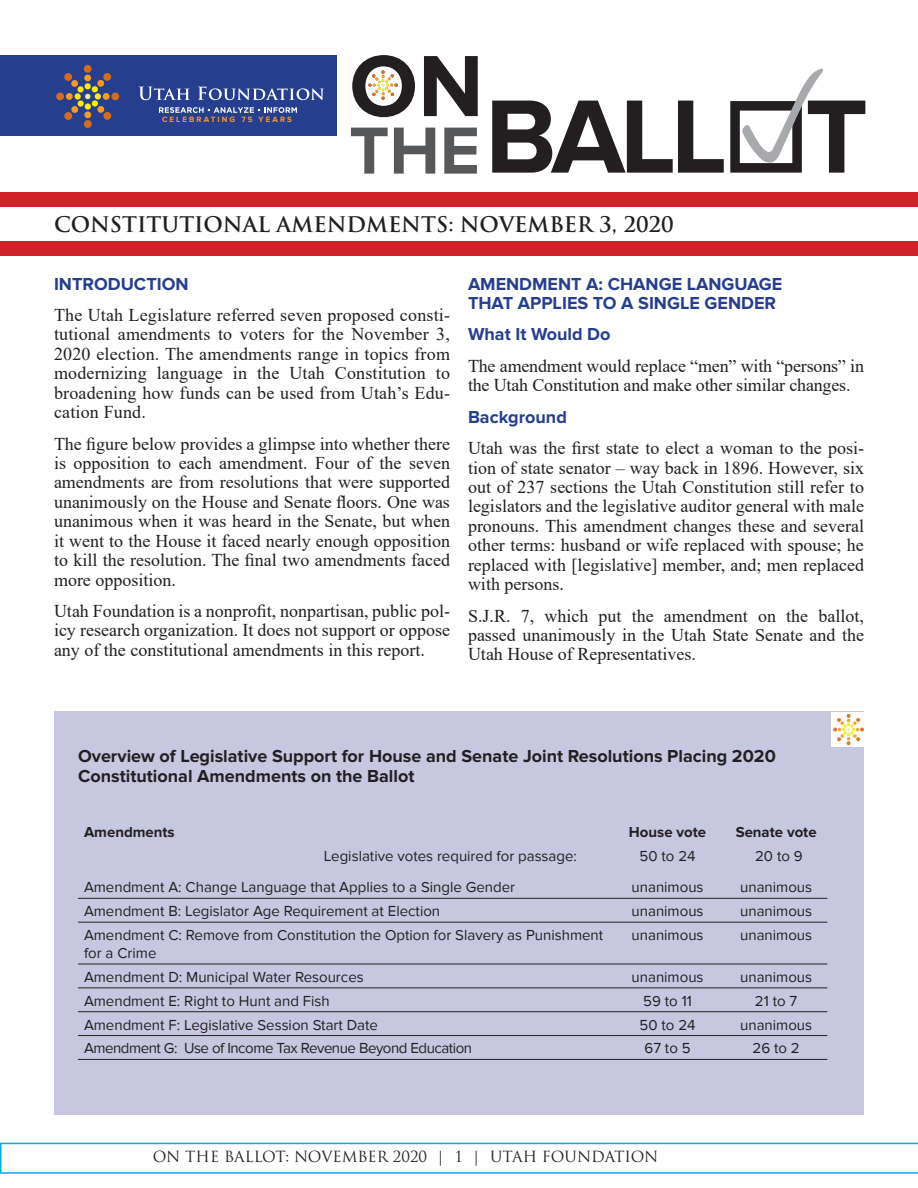
<style>
.page{position:relative;width:918px;height:1188px;background:#fff}
.page>*{position:absolute;margin:0;border:0;box-sizing:border-box;transform-origin:0 0}
.t1{font:700 108px "Proxima Nova";color:#231f20}
.t2{font:700 90px "Proxima Nova";color:#231f20}
.t3{font:700 21px "Trajan Pro";color:#231f20}
.t4{font:18px/19.4px "Times New Roman";color:#231f20;text-align:justify}
.t5{font:700 18px/19.4px "Proxima Nova";color:#231f20}
.t6{font:700 18px/19.4px "Proxima Nova";color:#253f8e}
.t7{font:15px/18px "Proxima Nova";color:#231f20}
.t8{font:15px "Proxima Nova";letter-spacing:-.03em;color:#231f20}
.t9{font:15px "Trajan Pro";color:#231f20}
.t10{font:700 15px "Proxima Nova";color:#231f20}
.t11{font:700 7.95px "Proxima Nova";letter-spacing:.26em;color:#f89b21}
.s1{font-size:69px;color:#57585a}
</style>
<div class="page">
<div style="left:0;top:56px;width:337px;height:80px;background:#253f8e"></div>
<svg style="left:140px;top:87px;width:50px;height:13px"></svg>
<svg style="left:198px;top:86px;width:126px;height:14px"></svg>
<svg style="left:159px;top:107px;width:138px;height:6px"></svg>
<div style="left:84px;top:120px;width:8px;height:8px;background:#d56c1a;border-radius:50%"></div>
<div style="left:56px;top:93px;width:8px;height:7px;background:#d56c1a;border-radius:50%"></div>
<div style="left:84px;top:65px;width:8px;height:8px;background:#d56c1a;border-radius:50%"></div>
<div style="left:111px;top:93px;width:8px;height:7px;background:#d56c1a;border-radius:50%"></div>
<svg style="left:64px;top:73px;width:48px;height:47px"></svg>
<img style="left:369px;top:71px;width:29px;height:29px">
<div style="left:0;top:193px;width:918px;height:14px;background:#d1232a"></div>
<div style="left:0;top:241px;width:918px;height:15px;background:#d1232a"></div>
<svg style="left:0;top:1143px;width:918px;height:31px"></svg>
<div style="left:54px;top:711px;width:810px;height:403px;background:#c7c7e0"></div>
<hr style="left:78px;top:898px;width:532px;height:1px;background:#231f20">
<hr style="left:610px;top:898px;width:115px;height:1px;background:#231f20">
<hr style="left:725px;top:898px;width:102px;height:1px;background:#231f20">
<hr style="left:78px;top:922px;width:532px;height:1px;background:#231f20">
<hr style="left:610px;top:922px;width:115px;height:1px;background:#231f20">
<hr style="left:725px;top:922px;width:102px;height:1px;background:#231f20">
<hr style="left:78px;top:964px;width:532px;height:1px;background:#231f20">
<hr style="left:610px;top:964px;width:115px;height:1px;background:#231f20">
<hr style="left:725px;top:964px;width:102px;height:1px;background:#231f20">
<hr style="left:78px;top:988px;width:532px;height:1px;background:#231f20">
<hr style="left:610px;top:988px;width:115px;height:1px;background:#231f20">
<hr style="left:725px;top:988px;width:102px;height:1px;background:#231f20">
<hr style="left:78px;top:1011px;width:532px;height:1px;background:#231f20">
<hr style="left:610px;top:1011px;width:115px;height:1px;background:#231f20">
<hr style="left:725px;top:1011px;width:102px;height:1px;background:#231f20">
<hr style="left:78px;top:1035px;width:532px;height:1px;background:#231f20">
<hr style="left:610px;top:1035px;width:115px;height:1px;background:#231f20">
<hr style="left:725px;top:1035px;width:102px;height:1px;background:#231f20">
<hr style="left:78px;top:1059px;width:532px;height:1px;background:#231f20">
<hr style="left:610px;top:1059px;width:115px;height:1px;background:#231f20">
<hr style="left:725px;top:1059px;width:102px;height:1px;background:#231f20">
<img style="left:831px;top:713px;width:33px;height:34px">
<p class="t11" style="left:162px;top:115px;width:132px">CELEBRATING 75 YEARS</p>
<h2 class="t2" style="left:349px;top:34px;width:136px">ON</h2>
<h1 class="t1" style="left:349px;top:74px;width:520px"><span class="s1">THE</span>BALL□T</h1>
<p class="t3" style="left:54px;top:211px;width:621px">CONSTITUTIONAL AMENDMENTS: NOVEMBER 3, 2020</p>
<p class="t6" style="left:54px;top:274px;width:136px">INTRODUCTION</p>
<p class="t4" style="left:54px;top:305px;width:398px">The Utah Legislature referred seven proposed consti&shy;tutional amendments to voters for the November 3, 2020 election. The amendments range in topics from modernizing language in the Utah Constitution to broadening how funds can be used from Utah’s Edu&shy;cation Fund.</p>
<p class="t4" style="left:54px;top:433px;width:398px">The figure below provides a glimpse into whether there is opposition to each amendment. Four of the seven amendments are from resolutions that were supported unanimously on the House and Senate floors. One was unanimous when it was heard in the Senate, but when it went to the House it faced nearly enough opposition to kill the resolution. The final two amendments faced more opposition.</p>
<p class="t4" style="left:54px;top:601px;width:398px">Utah Foundation is a nonprofit, nonpartisan, public pol&shy;icy research organization. It does not support or oppose any of the constitutional amendments in this report.</p>
<p class="t6" style="left:468px;top:274px;width:316px">AMENDMENT A: CHANGE LANGUAGE<br>THAT APPLIES TO A SINGLE GENDER</p>
<p class="t6" style="left:468px;top:325px;width:144px">What It Would Do</p>
<p class="t4" style="left:468px;top:356px;width:398px">The amendment would replace “men” with “persons” in the Utah Constitution and make other similar changes.</p>
<p class="t6" style="left:468px;top:407px;width:100px">Background</p>
<p class="t4" style="left:468px;top:438px;width:398px">Utah was the first state to elect a woman to the posi&shy;tion of state senator – way back in 1896. However, six out of 237 sections the Utah Constitution still refer to legislators and the legislative auditor general with male pronouns. This amendment changes these and several other terms: husband or wife replaced with spouse; he replaced with [legislative] member, and; men replaced with persons.</p>
<p class="t4" style="left:468px;top:605px;width:398px">S.J.R. 7, which put the amendment on the ballot, passed unanimously in the Utah State Senate and the Utah House of Representatives.</p>
<p class="t5" style="left:78px;top:747px;width:699px">Overview of Legislative Support for House and Senate Joint Resolutions Placing 2020<br>Constitutional Amendments on the Ballot</p>
<p class="t10" style="left:84px;top:823px;width:92px">Amendments</p>
<p class="t10" style="left:629px;top:823px;width:79px">House vote</p>
<p class="t10" style="left:736px;top:823px;width:82px">Senate vote</p>
<p class="t7" style="left:324px;top:847px;width:255px">Legislative votes required for passage:</p>
<p class="t7" style="left:640px;top:847px;width:57px">50 to 24</p>
<p class="t7" style="left:755px;top:847px;width:49px">20 to 9</p>
<p class="t7" style="left:84px;top:879px;width:433px">Amendment A: Change Language that Applies to a Single Gender</p>
<p class="t7" style="left:632px;top:879px;width:74px">unanimous</p>
<p class="t7" style="left:740px;top:879px;width:74px">unanimous</p>
<p class="t7" style="left:84px;top:902px;width:358px">Amendment B: Legislator Age Requirement at Election</p>
<p class="t7" style="left:632px;top:902px;width:74px">unanimous</p>
<p class="t7" style="left:740px;top:902px;width:74px">unanimous</p>
<p class="t7" style="left:84px;top:926px;width:521px">Amendment C: Remove from Constitution the Option for Slavery as Punishment for a Crime</p>
<p class="t7" style="left:632px;top:926px;width:74px">unanimous</p>
<p class="t7" style="left:740px;top:926px;width:74px">unanimous</p>
<p class="t7" style="left:84px;top:968px;width:281px">Amendment D: Municipal Water Resources</p>
<p class="t7" style="left:632px;top:968px;width:74px">unanimous</p>
<p class="t7" style="left:740px;top:968px;width:74px">unanimous</p>
<p class="t7" style="left:84px;top:992px;width:247px">Amendment E: Right to Hunt and Fish</p>
<p class="t7" style="left:643px;top:992px;width:50px">59 to 11</p>
<p class="t7" style="left:755px;top:992px;width:44px">21 to 7</p>
<p class="t7" style="left:84px;top:1016px;width:296px">Amendment F: Legislative Session Start Date</p>
<p class="t7" style="left:640px;top:1016px;width:57px">50 to 24</p>
<p class="t7" style="left:740px;top:1016px;width:74px">unanimous</p>
<p class="t8" style="left:84px;top:1040px;width:390px">Amendment G: Use of Income Tax Revenue Beyond Education</p>
<p class="t7" style="left:644px;top:1040px;width:48px">67 to 5</p>
<p class="t7" style="left:753px;top:1040px;width:49px">26 to 2</p>
<p class="t9" style="left:153px;top:1147px;width:507px">ON THE BALLOT: NOVEMBER 2020 | 1 | UTAH FOUNDATION</p>
</div>
